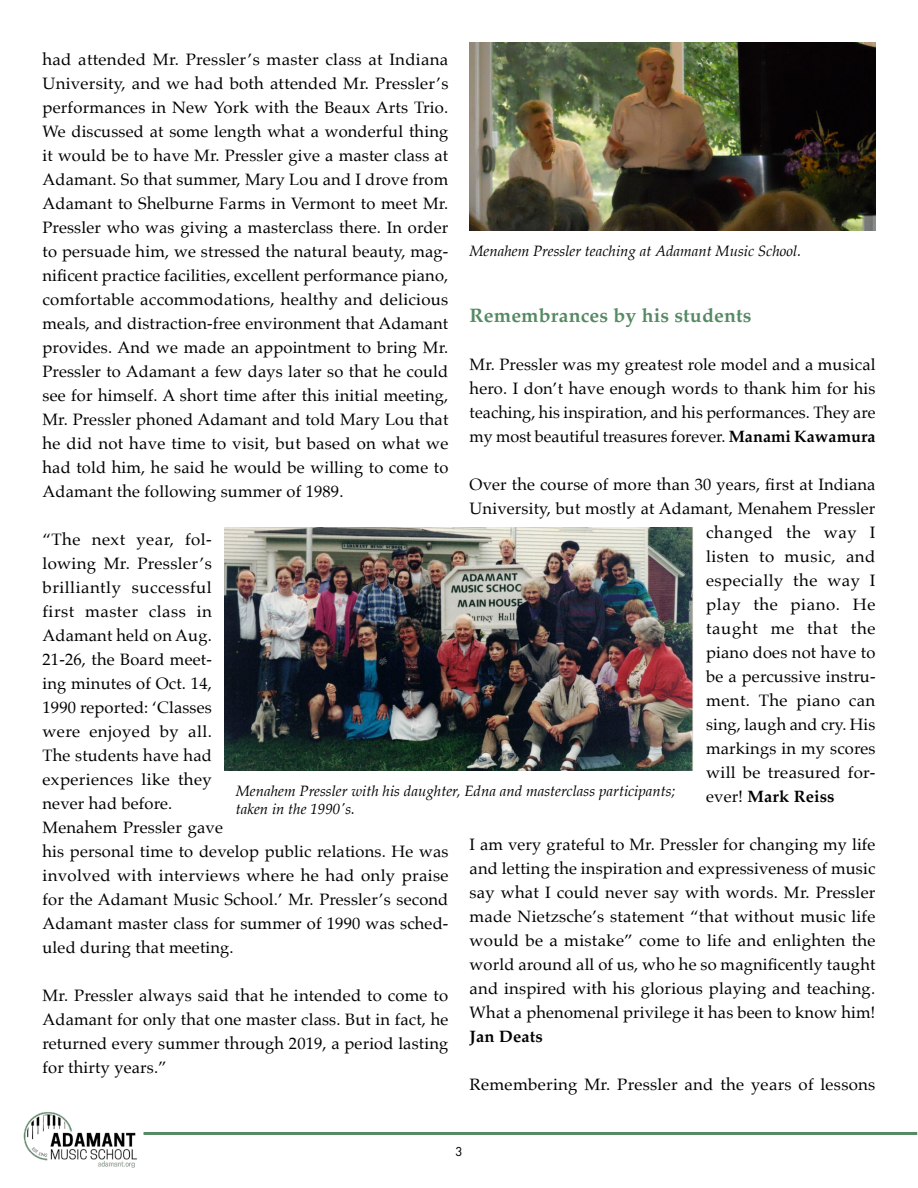
<style>
.page{position:relative;width:918px;height:1188px;background:#fff}
.page>*{position:absolute;margin:0;border:0;box-sizing:border-box;transform-origin:0 0}
.t1{font:700 19.5px "Palatino";letter-spacing:.01em;color:#558963}
.t2{font:16.5px/24px "Palatino";letter-spacing:.01em;color:#000;text-align:justify}
.t3{font:16.5px "Palatino";letter-spacing:.035em;color:#000}
.t4{font:700 16.5px "Palatino";letter-spacing:.01em;color:#000}
.t5{font:16.5px "Palatino";letter-spacing:.03em;color:#000}
.t6{font:italic 15px/18px "Palatino";color:#000}
.t7{font:13.5px "Futura PT";color:#000}
.s1{font-weight:700}
.s2{font-weight:400}
</style>
<div class="page">
<hr style="left:144px;top:1132px;width:773px;height:3px;background:#558963">
<img style="left:23px;top:1112px;width:114px;height:56px">
<img style="left:225px;top:527px;width:468px;height:243px">
<img style="left:470px;top:43px;width:406px;height:188px">
<p class="t2" style="left:43px;top:47px;width:407px">had attended Mr. Pressler’s master class at Indiana University, and we had both attended Mr. Pressler’s performances in New York with the Beaux Arts Trio.<br>We discussed at some length what a wonderful thing it would be to have Mr. Pressler give a master class at Adamant. So that summer, Mary Lou and I drove from Adamant to Shelburne Farms in Vermont to meet Mr.<br>Pressler who was giving a masterclass there. In order to persuade him, we stressed the natural beauty, mag&shy;nificent practice facilities, excellent performance piano, comfortable accommodations, healthy and delicious meals, and distraction-free environment that Adamant provides. And we made an appointment to bring Mr.<br>Pressler to Adamant a few days later so that he could see for himself. A short time after this initial meeting, Mr. Pressler phoned Adamant and told Mary Lou that he did not have time to visit, but based on what we had told him, he said he would be willing to come to Adamant the following summer of 1989.</p>
<p class="t2" style="left:43px;top:527px;width:408px;text-align:left">“The next year, fol-<br>lowing Mr. Pressler’s<br>brilliantly successful<br>first master class in<br>Adamant held on Aug.<br>21-26, the Board meet-<br>ing minutes of Oct. 14,<br>1990 reported: ‘Classes<br>were enjoyed by all.<br>The students have had<br>experiences like they<br>never had before.<br>Menahem Pressler gave<br>his personal time to develop public relations. He was involved with interviews where he had only praise for the Adamant Music School.’ Mr. Pressler’s second<br>Adamant master class for summer of 1990 was sched&shy;uled during that meeting.</p>
<p class="t2" style="left:43px;top:983px;width:407px">Mr. Pressler always said that he intended to come to Adamant for only that one master class. But in fact, he returned every summer through 2019, a period lasting for thirty years.”</p>
<p class="t6" style="left:469px;top:242px;width:333px">Menahem Pressler teaching at Adamant Music School.</p>
<p class="t1" style="left:470px;top:299px;width:283px">Remembrances by his students</p>
<p class="t2" style="left:470px;top:353px;width:407px">Mr. Pressler was my greatest role model and a musical hero. I don’t have enough words to thank him for his teaching, his inspiration, and his performances. They are my most beautiful treasures forever. <span class="s1">Manami Kawamura</span></p>
<p class="t2" style="left:470px;top:473px;width:407px">Over the course of more than 30 years, first at Indiana</p>
<p class="t2" style="left:470px;top:497px;width:407px">University, but mostly at Adamant, Menahem Pressler</p>
<p class="t3" style="left:706px;top:519px;width:171px">changed the way I</p>
<p class="t5" style="left:706px;top:543px;width:171px">listen to music, and</p>
<p class="t2" style="left:706px;top:569px;width:171px">especially the way I</p>
<p class="t3" style="left:706px;top:591px;width:171px">play the piano. He</p>
<p class="t3" style="left:706px;top:615px;width:171px">taught me that the</p>
<p class="t2" style="left:706px;top:641px;width:171px">piano does not have to</p>
<p class="t2" style="left:706px;top:665px;width:171px">be a percussive instru-</p>
<p class="t2" style="left:706px;top:689px;width:171px">ment. The piano can</p>
<p class="t2" style="left:706px;top:713px;width:171px">sing, laugh and cry. His</p>
<p class="t2" style="left:706px;top:737px;width:171px">markings in my scores</p>
<p class="t2" style="left:706px;top:761px;width:171px">will be treasured for-</p>
<p class="t4" style="left:706px;top:783px;width:130px"><span class="s2">ever!</span> Mark Reiss</p>
<p class="t2" style="left:470px;top:833px;width:407px">I am very grateful to Mr. Pressler for changing my life and letting the inspiration and expressiveness of music say what I could never say with words. Mr. Pressler made Nietzsche’s statement “that without music life would be a mistake” come to life and enlighten the world around all of us, who he so magnificently taught and inspired with his glorious playing and teaching.<br>What a phenomenal privilege it has been to know him!</p>
<p class="t4" style="left:470px;top:1023px;width:75px">Jan Deats</p>
<p class="t2" style="left:470px;top:1073px;width:407px">Remembering Mr. Pressler and the years of lessons</p>
<p class="t6" style="left:236px;top:781px;width:441px">Menahem Pressler with his daughter, Edna and masterclass participants; taken in the 1990's.</p>
<p class="t7" style="left:455px;top:1144px;width:9px">3</p>
</div>
